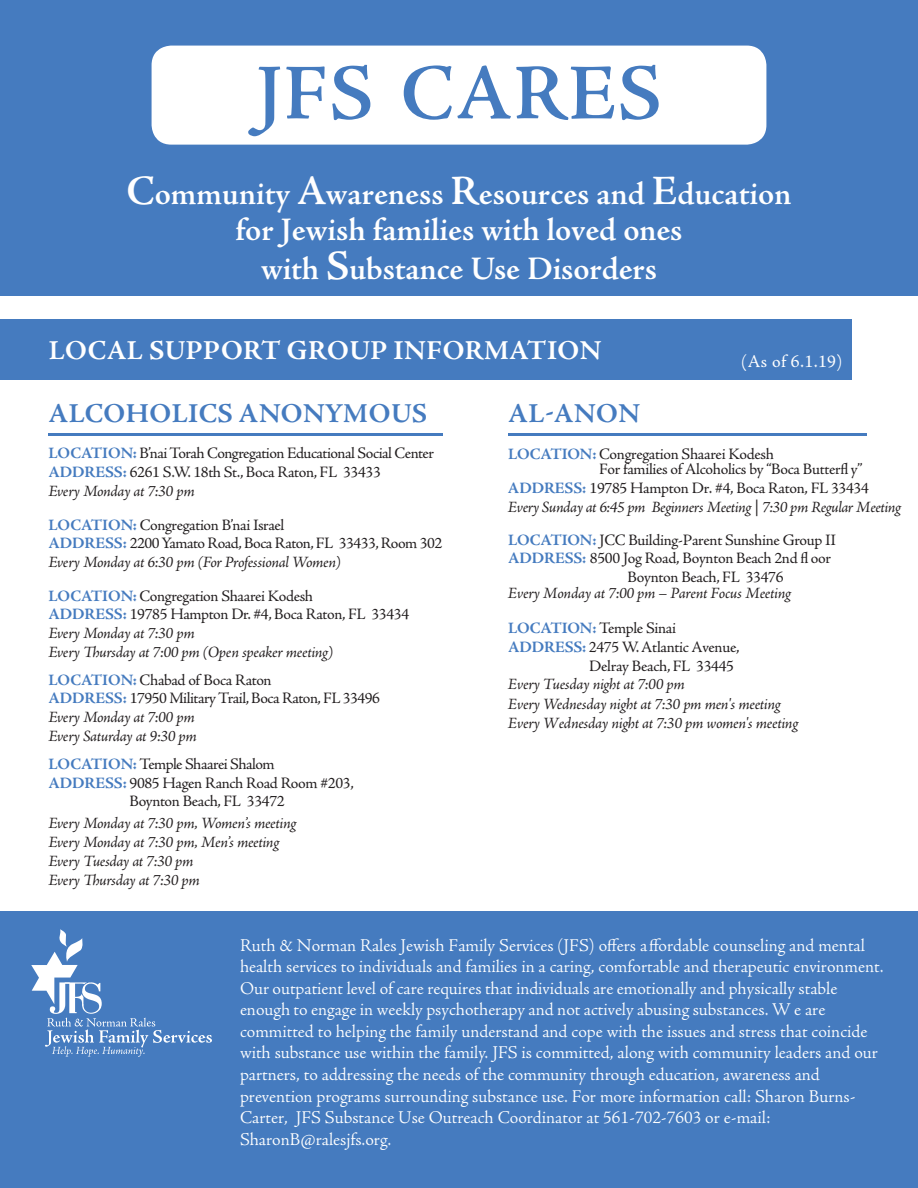
<style>
.page{position:relative;width:918px;height:1188px;background:#fff}
.page>*{position:absolute;margin:0;border:0;box-sizing:border-box;transform-origin:0 0}
.t1{font:600 79.5px "Adobe Jenson Pro";letter-spacing:.015em;color:#457bbf}
.t2{font:600 33px/36px "Adobe Jenson Pro";color:#fff;text-align:center}
.t3{font:700 27.45px "Adobe Jenson Pro";letter-spacing:.015em;color:#fff}
.t4{font:700 27.45px "Adobe Jenson Pro";letter-spacing:.015em;color:#457bbf}
.t5{font:300 18px/21.6px "Adobe Jenson Pro";color:#fff}
.t6{font:18px "Adobe Jenson Pro";color:#fff}
.t7{font:15.9px/18.9px "Adobe Jenson Pro";letter-spacing:-.02em;color:#231f20}
.t8{font:italic 15.9px/18.9px "Adobe Jenson Pro";letter-spacing:-.02em;color:#231f20}
.s1{font-size:42px}
.s2{font-weight:700;color:#457bbf}
.s3{font-style:italic}
.s4{font-weight:700;font-style:normal;color:#457bbf}
.s5{font-style:normal}
</style>
<div class="page">
<div style="left:0;top:0;width:918px;height:295px;background:#457bbf"></div>
<hr style="left:0;top:295px;width:918px;height:1px;background:#457bbf">
<div style="left:0;top:912px;width:918px;height:276px;background:#457bbf"></div>
<hr style="left:0;top:911px;width:918px;height:2px;background:#457bbf">
<div style="left:152px;top:46px;width:614px;height:99px;background:#fff"></div>
<hr style="left:48px;top:433px;width:395px;height:3px;background:#457bbf">
<hr style="left:508px;top:433px;width:359px;height:3px;background:#457bbf">
<svg style="left:31px;top:929px;width:181px;height:128px"></svg>
<div style="left:0;top:319px;width:851px;height:60px;background:#457bbf"></div>
<h1 class="t1" style="left:256px;top:48px;width:407px">JFS CARES</h1>
<h2 class="t2" style="left:126px;top:177px;width:667px"><span class="s1">C</span>ommunity <span class="s1">A</span>wareness <span class="s1">R</span>esources and <span class="s1">E</span>ducation for Jewish families with loved ones</h2>
<h2 class="t2" style="left:261px;top:252px;width:398px">with <span class="s1">S</span>ubstance Use Disorders</h2>
<h3 class="t3" style="left:49px;top:334px;width:554px">LOCAL SUPPORT GROUP INFORMATION</h3>
<p class="t6" style="left:741px;top:351px;width:103px">(As of 6.1.19)</p>
<h3 class="t4" style="left:49px;top:398px;width:380px">ALCOHOLICS ANONYMOUS</h3>
<p class="t7" style="left:48px;top:444px;width:387px"><span class="s2">LOCATION:</span> B’nai Torah Congregation Educational Social Center<br><span class="s2">ADDRESS:</span> 6261 S.W. 18th St., Boca Raton, FL 33433<br><span class="s3">Every Monday at 7:30 pm</span></p>
<p class="t7" style="left:48px;top:515px;width:395px"><span class="s2">LOCATION:</span> Congregation B’nai Israel<br><span class="s2">ADDRESS:</span> 2200 Yamato Road, Boca Raton, FL 33433, Room 302<br><span class="s3">Every Monday at 6:30 pm (For Professional Women)</span></p>
<p class="t7" style="left:48px;top:586px;width:362px"><span class="s2">LOCATION:</span> Congregation Shaarei Kodesh<br><span class="s2">ADDRESS:</span> 19785 Hampton Dr. #4, Boca Raton, FL 33434<br><span class="s3">Every Monday at 7:30 pm<br>Every Thursday at 7:00 pm (Open speaker meeting)</span></p>
<p class="t7" style="left:48px;top:671px;width:333px"><span class="s2">LOCATION:</span> Chabad of Boca Raton<br><span class="s2">ADDRESS:</span> 17950 Military Trail, Boca Raton, FL 33496<br><span class="s3">Every Monday at 7:00 pm<br>Every Saturday at 9:30 pm</span></p>
<p class="t7" style="left:48px;top:755px;width:228px"><span class="s2">LOCATION:</span> Temple Shaarei Shalom</p>
<p class="t7" style="left:48px;top:773px;width:307px"><span class="s2">ADDRESS:</span> 9085 Hagen Ranch Road Room #203,</p>
<p class="t7" style="left:129px;top:792px;width:157px">Boynton Beach, FL 33472</p>
<p class="t8" style="left:48px;top:815px;width:250px">Every Monday at 7:30 pm, Women’s meeting<br>Every Monday at 7:30 pm, Men’s meeting<br>Every Tuesday at 7:30 pm<br>Every Thursday at 7:30 pm</p>
<h3 class="t4" style="left:508px;top:398px;width:133px">AL-ANON</h3>
<p class="t7" style="left:599px;top:446px;width:265px;line-height:15.1px;text-indent:-91px"><span class="s2">LOCATION:</span> Congregation Shaarei Kodesh<br>For families of Alcoholics by “Boca Butterfl y”</p>
<p class="t8" style="left:508px;top:479px;width:395px"><span class="s4">ADDRESS:</span> <span class="s5">19785 Hampton Dr. #4, Boca Raton, FL 33434<br></span>Every Sunday at 6:45 pm Beginners Meeting | 7:30 pm Regular Meeting</p>
<p class="t7" style="left:508px;top:531px;width:330px"><span class="s2">LOCATION:</span> JCC Building-Parent Sunshine Group II</p>
<p class="t7" style="left:508px;top:549px;width:325px"><span class="s2">ADDRESS:</span> 8500 Jog Road, Boynton Beach 2nd fl oor</p>
<p class="t7" style="left:628px;top:568px;width:157px">Boynton Beach, FL 33476</p>
<p class="t8" style="left:508px;top:577px;width:285px;line-height:35px">Every Monday at 7:00 pm – Parent Focus Meeting<br><span class="s4">LOCATION:</span> <span class="s5">Temple Sinai</span></p>
<p class="t7" style="left:589px;top:638px;width:152px;text-indent:-81px"><span class="s2">ADDRESS:</span> 2475 W. Atlantic Avenue,<br>Delray Beach, FL 33445</p>
<p class="t8" style="left:508px;top:676px;width:292px">Every Tuesday night at 7:00 pm<br>Every Wednesday night at 7:30 pm men's meeting<br>Every Wednesday night at 7:30 pm women's meeting</p>
<p class="t5" style="left:240px;top:934px;width:645px">Ruth &amp; Norman Rales Jewish Family Services (JFS) offers affordable counseling and mental health services to individuals and families in a caring, comfortable and therapeutic environment.<br>Our outpatient level of care requires that individuals are emotionally and physically stable enough to engage in weekly psychotherapy and not actively abusing substances. W e are committed to helping the family understand and cope with the issues and stress that coincide with substance use within the family. JFS is committed, along with community leaders and our partners, to addressing the needs of the community through education, awareness and prevention programs surrounding substance use. For more information call: Sharon Burns-Carter, JFS Substance Use Outreach Coordinator at 561-702-7603 or e-mail:<br>SharonB@ralesjfs.org.</p>
</div>
